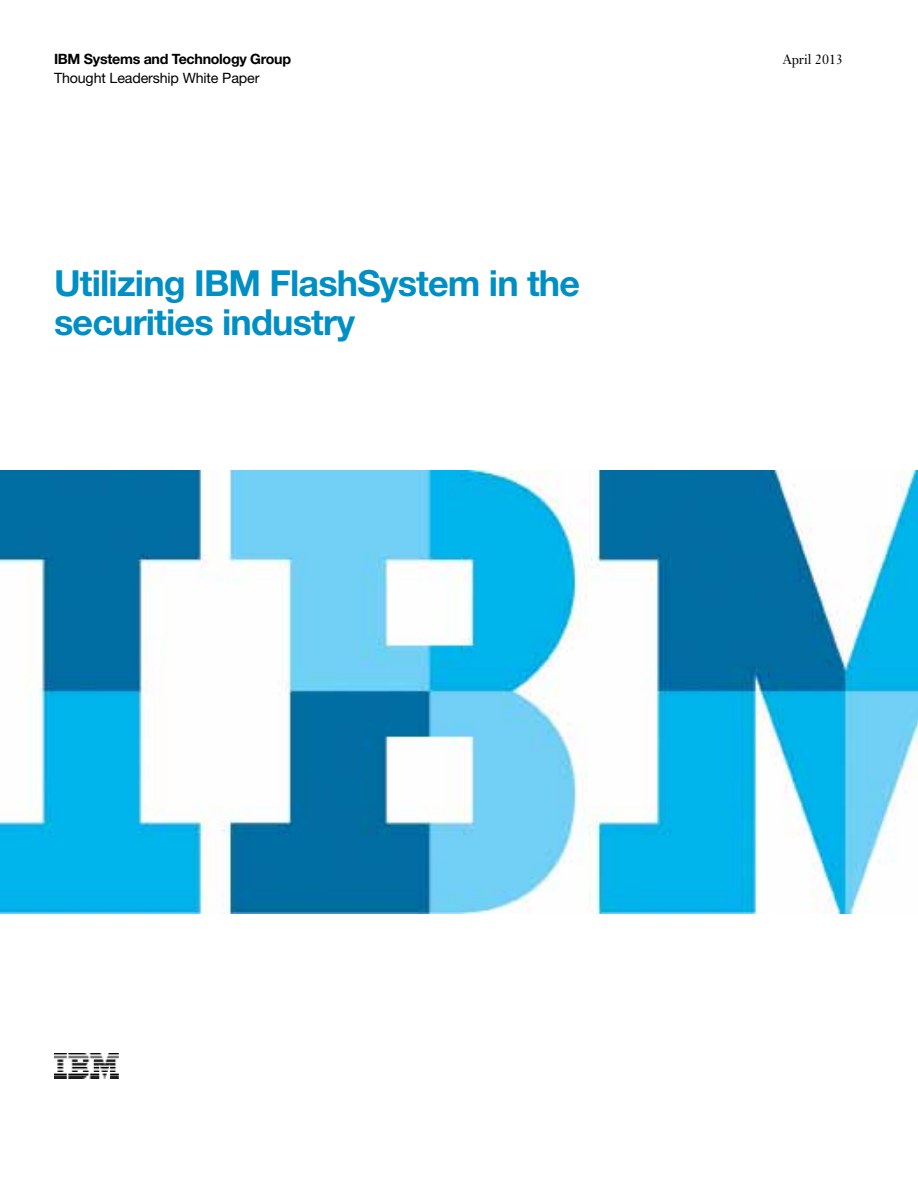
<style>
.page{position:relative;width:918px;height:1188px;background:#fff}
.page>*{position:absolute;margin:0;border:0;box-sizing:border-box;transform-origin:0 0}
._1A_title__color{font:700 36px/39px "Helvetica Neue LT Std";letter-spacing:-.025em;color:#008fc5}
.t1{font:700 14.25px "Helvetica Neue LT Std";letter-spacing:-.02em;color:#000}
.t2{font:14.25px "Helvetica Neue LT Std";letter-spacing:-.01em;color:#000}
.t3{font:13.5px "Janson Text LT Std";color:#000}
</style>
<div class="page">
<img style="left:0;top:471px;width:918px;height:442px">
<img style="left:54px;top:1053px;width:65px;height:26px">
<p class="t1" style="left:54px;top:50px;width:239px">IBM Systems and Technology Group</p>
<p class="t3" style="left:783px;top:51px;width:62px">April 2013</p>
<p class="t2" style="left:54px;top:70px;width:207px">Thought Leadership White Paper</p>
<p class="_1A_title__color" style="left:54px;top:263px;width:528px">Utilizing IBM FlashSystem in the securities industry</p>
</div>
